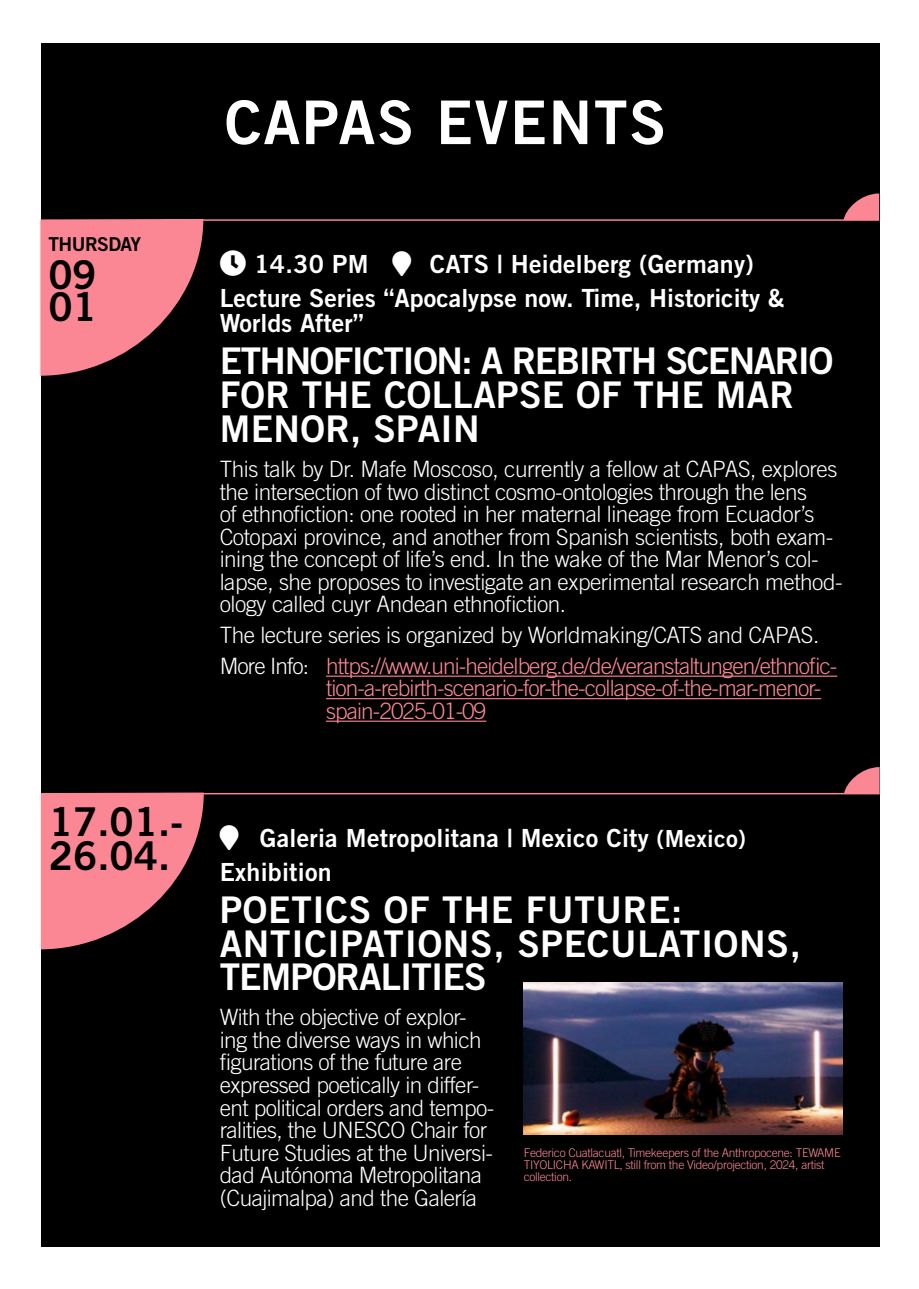
<style>
.page{position:relative;width:919px;height:1289px;background:#fff}
.page>*{position:absolute;margin:0;border:0;box-sizing:border-box;transform-origin:0 0}
.t1{font:60.3px "Trade Gothic LT Std Bd 2";letter-spacing:.03em;color:#fff}
.t2{font:39.75px/32.4px "Trade Gothic LT Std Bd 2";color:#000}
.t3{font:36.75px/33.8px "Trade Gothic LT Std Bd 2";letter-spacing:-.035em;color:#fff}
.t4{font:36.75px/33.8px "Trade Gothic LT Std Bd 2";letter-spacing:.01em;color:#fff}
.t5{font:25.05px/33.9px "Trade Gothic LT Std Bd 2";letter-spacing:.01em;color:#fff}
.t6{font:300 22.5px/22.5px "Trade Gothic LT Std";letter-spacing:-.02em;color:#fff}
.t7{font:300 22.5px/30.9px "Trade Gothic LT Std";letter-spacing:-.04em;color:#fff}
.t8{font:300 22.5px/22.5px "Trade Gothic LT Std";letter-spacing:-.04em;color:#fb8794}
.t9{font:19.05px "Trade Gothic LT Std Bd 2";letter-spacing:-.03em;color:#000}
.t10{font:300 12px/12px "Trade Gothic LT Std";letter-spacing:-.025em;color:#fb8794}
.s1{color:#fb8794}
.s2{font-size:23.55px}
</style>
<div class="page">
<div style="left:41px;top:43px;width:838px;height:1203px;background:#000"></div>
<hr style="left:326px;top:675px;width:511px;height:1px;background:#fb8794">
<hr style="left:326px;top:698px;width:495px;height:1px;background:#fb8794">
<hr style="left:326px;top:720px;width:160px;height:1px;background:#fb8794">
<svg style="left:843px;top:193px;width:36px;height:26px"></svg>
<hr style="left:161px;top:219px;width:718px;height:2px;background:#fb8794">
<svg style="left:40px;top:219px;width:163px;height:157px"></svg>
<svg style="left:844px;top:767px;width:35px;height:26px"></svg>
<hr style="left:162px;top:793px;width:717px;height:1px;background:#fb8794">
<svg style="left:40px;top:792px;width:164px;height:157px"></svg>
<img style="left:523px;top:982px;width:319px;height:152px">
<p class="t9" style="left:49px;top:232px;width:94px">THURSDAY</p>
<h2 class="t2" style="left:48px;top:258px;width:50px">09<br>01</h2>
<h2 class="t2" style="left:49px;top:803px;width:136px;line-height:34.5px">17.01.-<br>26.04.</h2>
<h1 class="t1" style="left:225px;top:85px;width:443px">CAPAS EVENTS</h1>
<p class="t5" style="left:220px;top:246px;width:566px;text-indent:210px">CATS | Heidelberg (Germany)<br>Lecture Series “Apocalypse now. Time, Historicity &amp;</p>
<p class="t5" style="left:220px;top:306px;width:146px">Worlds After”</p>
<h3 class="t3" style="left:220px;top:344px;width:615px">ETHNOFICTION: A REBIRTH SCENARIO<br>FOR THE COLLAPSE OF THE MAR<br>MENOR, SPAIN</h3>
<p class="t6" style="left:220px;top:457px;width:624px">This talk by Dr. Mafe Moscoso, currently a fellow at CAPAS, explores the intersection of two distinct cosmo-ontologies through the lens<br>of ethnofiction: one rooted in her maternal lineage from Ecuador’s Cotopaxi province, and another from Spanish scientists, both exam&shy;ining the concept of life’s end. In the wake of the Mar Menor’s col&shy;lapse, she proposes to investigate an experimental research method&shy;ology called cuyr Andean ethnofiction.</p>
<p class="t7" style="left:220px;top:619px;width:619px">The lecture series is organized by Worldmaking/CATS and CAPAS.<br>More Info: <span class="s1">https://www.uni-heidelberg.de/de/veranstaltungen/ethnofic-</span></p>
<p class="t8" style="left:326px;top:677px;width:496px">tion-a-rebirth-scenario-for-the-collapse-of-the-mar-menor&shy;spain-2025-01-09</p>
<p class="t5" style="left:254px;top:246px;width:116px">14.30 PM</p>
<p class="t5" style="left:220px;top:820px;width:527px;text-indent:40px">Galeria Metropolitana | Mexico City <span class="s2">(Mexico)<br></span>Exhibition</p>
<h3 class="t4" style="left:220px;top:892px;width:582px">POETICS OF THE FUTURE:<br>ANTICIPATIONS, SPECULATIONS,<br>TEMPORALITIES</h3>
<p class="t6" style="left:220px;top:1005px;width:276px">With the objective of explor&shy;ing the diverse ways in which figurations of the future are expressed poetically in differ&shy;ent political orders and tempo&shy;ralities, the UNESCO Chair for<br>Future Studies at the Universi&shy;dad Autónoma Metropolitana (Cuajimalpa) and the Galería</p>
<p class="t10" style="left:523px;top:1146px;width:318px">Federico Cuatlacuatl, Timekeepers of the Anthropocene: TEWAME<br>TIYOLICHA KAWITL, still from the Video/projection, 2024, artist collection.</p>
</div>
